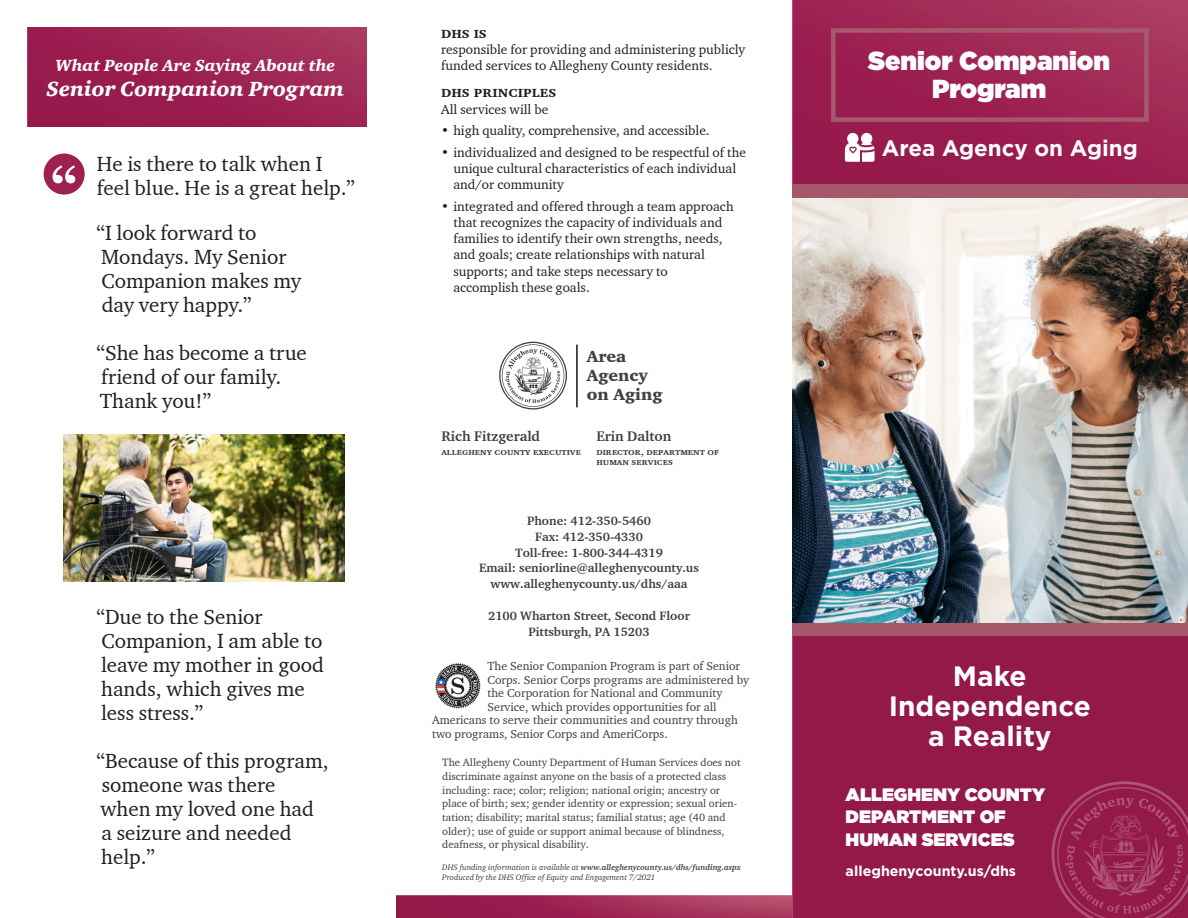
<style>
.page{position:relative;width:1188px;height:918px;background:#fff}
.page>*{position:absolute;margin:0;border:0;box-sizing:border-box;transform-origin:0 0}
.t1{font:700 52.35px "Georgia";color:#fff}
.t2{font:700 27.9px/30px "Gotham";color:#fff;text-align:center}
.t3{font:900 26.1px/27.8px "Gotham";color:#fff;text-align:center}
.t4{font:700 22.35px "Gotham";color:#fff}
.t5{font:21px/24px "Charter ITC";color:#231f20}
.Text{font:21px "Charter ITC Blac Ital";color:#fff}
.t6{font:900 18px/22.5px "Gotham";color:#fff}
.Heads{font:16.65px/18.9px "Charter ITC Blac";color:#414042}
.Text-2{font:16.5px "Charter ITC Blac Ital";color:#fff}
.t7{font:16.2px "Charter ITC Bold SC";color:#231f20}
.Heads-2{font:700 14.25px "Charter ITC";color:#3e3e3f}
.t8{font:700 14.25px "Gotham";color:#fff}
.t9{font:13.5px/16.2px "Charter ITC";color:#231f20}
.Heads-3{font:700 12.45px "Charter ITC";color:#3e3e3f}
.Heads-4{font:12px "Charter ITC";color:#3e3e3f}
.Heads-5{font:10.95px/13.6px "Charter ITC";color:#3e3e3f}
.Heads-6{font:10.05px/10.8px "Charter ITC Bold SC";color:#3e3e3f}
.Heads-7{font:italic 700 8.25px "Charter ITC";color:#3e3e3f}
.Heads-8{font:italic 8.25px "Charter ITC";color:#3e3e3f}
.s1{font-weight:400}
</style>
<div class="page">
<img style="left:28px;top:28px;width:338px;height:98px">
<hr style="left:576px;top:344px;width:2px;height:64px;background:#3e3e3f">
<svg style="left:499px;top:342px;width:68px;height:68px"></svg>
<img style="left:396px;top:896px;width:397px;height:22px">
<img style="left:793px;top:0;width:395px;height:918px">
<svg style="left:1052px;top:781px;width:136px;height:137px;background:#982653"></svg>
<div style="left:793px;top:622px;width:395px;height:13px;background:#a5586b"></div>
<img style="left:793px;top:198px;width:395px;height:424px">
<svg style="left:845px;top:133px;width:30px;height:29px"></svg>
<div style="left:831px;top:28px;width:318px;height:94px;border:4px solid #a5596c"></div>
<div style="left:793px;top:185px;width:395px;height:13px;background:#a5586b"></div>
<svg style="left:435px;top:663px;width:46px;height:46px"></svg>
<div style="left:44px;top:154px;width:41px;height:41px;background:#9c2151;border-radius:50%"></div>
<img style="left:63px;top:434px;width:282px;height:148px">
<p class="Text-2" style="left:55px;top:55px;width:281px">What People Are Saying About the</p>
<p class="Text" style="left:47px;top:76px;width:299px">Senior Companion Program</p>
<p class="t1" style="left:51px;top:153px;width:29px">“</p>
<p class="t5" style="left:97px;top:151px;width:259px">He is there to talk when I feel blue. He is a great help.”</p>
<p class="t5" style="left:97px;top:220px;width:206px">“I look forward to<br>Mondays. My Senior<br>Companion makes my day very happy.”</p>
<p class="t5" style="left:97px;top:340px;width:212px">“She has become a true friend of our family.<br>Thank you!”</p>
<p class="t5" style="left:97px;top:604px;width:229px">“Due to the Senior<br>Companion, I am able to leave my mother in good hands, which gives me less stress.”</p>
<p class="t5" style="left:97px;top:748px;width:234px">“Because of this program, someone was there<br>when my loved one had<br>a seizure and needed help.”</p>
<p class="t7" style="left:441px;top:22px;width:47px">dhs is</p>
<p class="t9" style="left:441px;top:41px;width:305px">responsible for providing and administering publicly funded services to Allegheny County residents.</p>
<p class="t7" style="left:441px;top:82px;width:117px">dhs principles</p>
<p class="t9" style="left:441px;top:101px;width:109px">All services will be</p>
<p class="t9" style="left:441px;top:122px;width:270px">• high quality, comprehensive, and accessible.</p>
<p class="t9" style="left:453px;top:144px;width:294px;text-indent:-12px">• individualized and designed to be respectful of the unique cultural characteristics of each individual and/or community</p>
<p class="t9" style="left:453px;top:198px;width:282px;text-indent:-12px">• integrated and offered through a team approach that recognizes the capacity of individuals and families to identify their own strengths, needs, and goals; create relationships with natural supports; and take steps necessary to accomplish these goals.</p>
<p class="Heads" style="left:587px;top:347px;width:77px">Area<br>Agency on Aging</p>
<p class="Heads-2" style="left:441px;top:428px;width:100px">Rich Fitzgerald</p>
<p class="Heads-6" style="left:441px;top:446px;width:141px">allegheny county executive</p>
<p class="Heads-2" style="left:596px;top:428px;width:77px">Erin Dalton</p>
<p class="Heads-6" style="left:596px;top:446px;width:124px">director, department of human services</p>
<p class="Heads-3" style="left:527px;top:513px;width:125px">Phone: 412-350-5460</p>
<p class="Heads-3" style="left:535px;top:529px;width:109px">Fax: 412-350-4330</p>
<p class="Heads-3" style="left:515px;top:545px;width:149px">Toll-free: 1-800-344-4319</p>
<p class="Heads-3" style="left:479px;top:560px;width:221px">Email: seniorline@alleghenycounty.us</p>
<p class="Heads-3" style="left:490px;top:576px;width:199px">www.alleghenycounty.us/dhs/aaa</p>
<p class="Heads-3" style="left:488px;top:608px;width:203px">2100 Wharton Street, Second Floor</p>
<p class="Heads-3" style="left:529px;top:624px;width:123px">Pittsburgh, PA 15203</p>
<p class="Heads-4" style="left:487px;top:658px;width:254px">The Senior Companion Program is part of Senior</p>
<p class="Heads-4" style="left:487px;top:672px;width:263px">Corps. Senior Corps programs are administered by</p>
<p class="Heads-4" style="left:487px;top:685px;width:236px">the Corporation for National and Community</p>
<p class="Heads-4" style="left:487px;top:699px;width:231px">Service, which provides opportunities for all</p>
<p class="Heads-4" style="left:432px;top:712px;width:307px">Americans to serve their communities and country through</p>
<p class="Heads-4" style="left:432px;top:726px;width:237px">two programs, Senior Corps and AmeriCorps.</p>
<p class="Heads-5" style="left:442px;top:756px;width:300px">The Allegheny County Department of Human Services does not discriminate against anyone on the basis of a protected class including: race; color; religion; national origin; ancestry or place of birth; sex; gender identity or expression; sexual orien&shy;tation; disability; marital status; familial status; age (40 and older); use of guide or support animal because of blindness, deafness, or physical disability.</p>
<p class="Heads-7" style="left:442px;top:862px;width:300px"><span class="s1">DHS funding information is available at</span> www.alleghenycounty.us/dhs/funding.aspx</p>
<p class="Heads-8" style="left:442px;top:873px;width:214px">Produced by the DHS Office of Equity and Engagement 7/2021</p>
<p class="t3" style="left:868px;top:47px;width:243px">Senior Companion<br>Program</p>
<p class="t4" style="left:882px;top:133px;width:257px">Area Agency on Aging</p>
<p class="t2" style="left:889px;top:661px;width:204px">Make<br>Independence a Reality</p>
<p class="t6" style="left:846px;top:783px;width:201px">ALLEGHENY COUNTY<br>DEPARTMENT OF<br>HUMAN SERVICES</p>
<p class="t8" style="left:846px;top:861px;width:172px">alleghenycounty.us/dhs</p>
</div>
